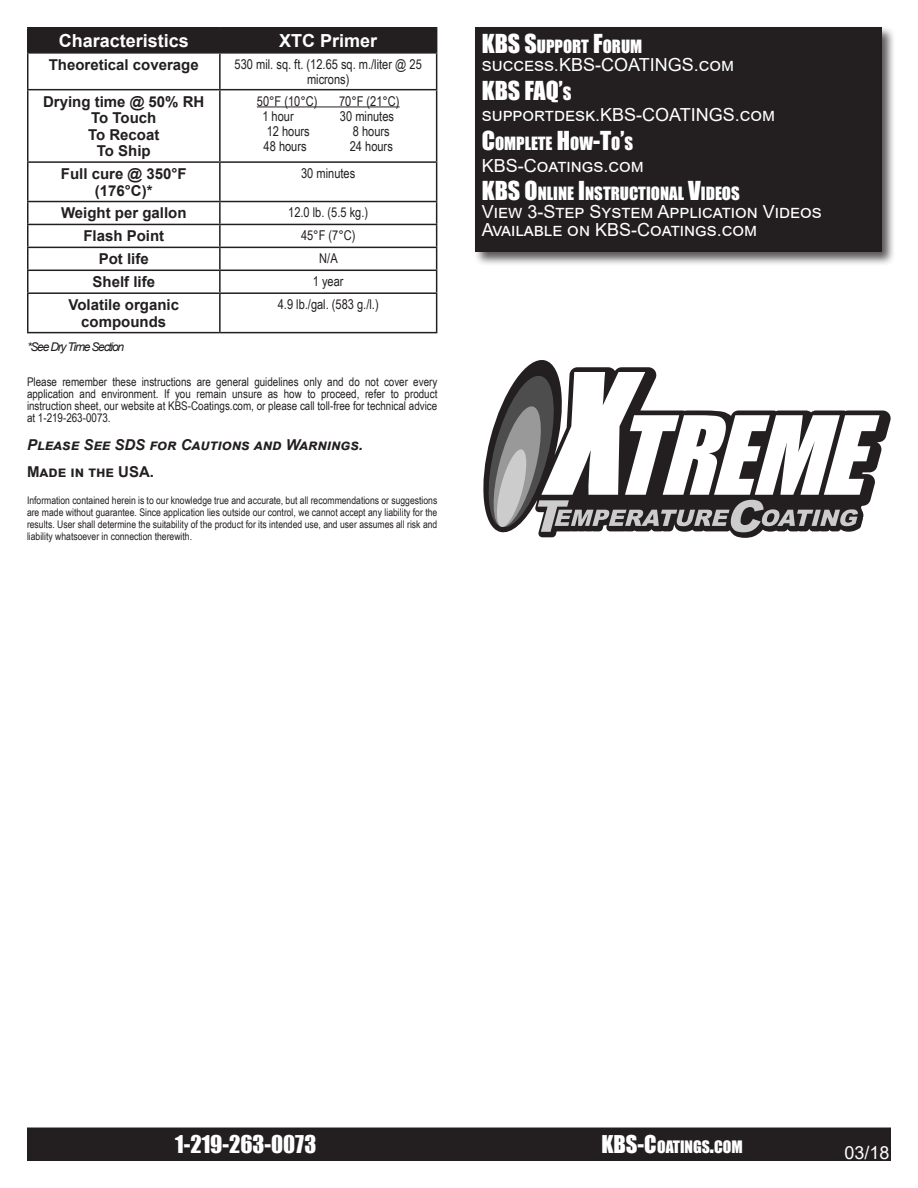
<style>
.page{position:relative;width:918px;height:1188px;background:#fff}
.page>*{position:absolute;margin:0;border:0;box-sizing:border-box;transform-origin:0 0}
.t1{font:24px "Impact";color:#fff}
.t2{font:22.5px "Impact";color:#fff}
.t3{font:18px "Arial";color:#fff}
.t4{font:700 18px "Arial";color:#fff}
.Impact_Header{font:16.8px "Impact";color:#fff}
.t5{font:15.75px "Impact";color:#fff}
.Text{font:700 15px/16.5px "Arial";color:#231f20;text-align:center}
.Text-2{font:italic 700 15px "Arial";color:#231f20}
.Text-3{font:13.5px/15px "Arial Narrow";color:#231f20;text-align:center}
.Text-4{font:12px/12px "Arial Narrow";color:#231f20;text-align:justify}
.t6{font:italic 12px "Arial";letter-spacing:-.1em;color:#231f20}
.Text-5{font:10.5px/12px "Arial Narrow";color:#231f20;text-align:justify}
.s1{font-size:24px}
.s2{font-size:16.8px}
.s3{font-size:22.5px}
</style>
<div class="page">
<hr style="left:27px;top:27px;width:193px;height:1px;background:#231f20">
<hr style="left:220px;top:27px;width:217px;height:1px;background:#231f20">
<div style="left:27px;top:28px;width:410px;height:24px;background:#231f20"></div>
<hr style="left:27px;top:52px;width:193px;height:2px;background:#231f20">
<hr style="left:27px;top:54px;width:1px;height:35px;background:#231f20">
<hr style="left:220px;top:52px;width:217px;height:2px;background:#231f20">
<hr style="left:219px;top:54px;width:2px;height:35px;background:#231f20">
<hr style="left:436px;top:54px;width:1px;height:35px;background:#231f20">
<hr style="left:27px;top:89px;width:193px;height:1px;background:#231f20">
<hr style="left:27px;top:90px;width:1px;height:71px;background:#231f20">
<hr style="left:220px;top:89px;width:217px;height:1px;background:#231f20">
<hr style="left:219px;top:90px;width:2px;height:71px;background:#231f20">
<hr style="left:436px;top:90px;width:1px;height:71px;background:#231f20">
<hr style="left:27px;top:161px;width:193px;height:2px;background:#231f20">
<hr style="left:27px;top:163px;width:1px;height:38px;background:#231f20">
<hr style="left:220px;top:161px;width:217px;height:2px;background:#231f20">
<hr style="left:219px;top:163px;width:2px;height:38px;background:#231f20">
<hr style="left:436px;top:163px;width:1px;height:38px;background:#231f20">
<hr style="left:27px;top:201px;width:193px;height:1px;background:#231f20">
<hr style="left:220px;top:201px;width:217px;height:1px;background:#231f20">
<hr style="left:219px;top:202px;width:2px;height:22px;background:#231f20">
<hr style="left:27px;top:224px;width:193px;height:1px;background:#231f20">
<hr style="left:220px;top:224px;width:217px;height:1px;background:#231f20">
<hr style="left:219px;top:225px;width:2px;height:22px;background:#231f20">
<hr style="left:27px;top:247px;width:193px;height:1px;background:#231f20">
<hr style="left:220px;top:247px;width:217px;height:1px;background:#231f20">
<hr style="left:219px;top:248px;width:2px;height:22px;background:#231f20">
<hr style="left:27px;top:270px;width:193px;height:1px;background:#231f20">
<svg style="left:27px;top:202px;width:1px;height:90px"></svg>
<hr style="left:220px;top:270px;width:217px;height:1px;background:#231f20">
<hr style="left:219px;top:271px;width:2px;height:21px;background:#231f20">
<svg style="left:436px;top:202px;width:1px;height:90px"></svg>
<hr style="left:27px;top:292px;width:193px;height:2px;background:#231f20">
<hr style="left:27px;top:294px;width:1px;height:38px;background:#231f20">
<hr style="left:220px;top:292px;width:217px;height:2px;background:#231f20">
<hr style="left:219px;top:294px;width:2px;height:38px;background:#231f20">
<hr style="left:436px;top:294px;width:1px;height:38px;background:#231f20">
<hr style="left:27px;top:332px;width:193px;height:1px;background:#231f20">
<hr style="left:220px;top:332px;width:217px;height:1px;background:#231f20">
<hr style="left:257px;top:106px;width:143px;height:1px;background:#231f20">
<svg style="left:483px;top:360px;width:408px;height:178px"></svg>
<svg style="left:484px;top:372px;width:396px;height:160px"></svg>
<div style="left:28px;top:1128px;width:862px;height:32px;background:#231f20"></div>
<div style="left:27px;top:1128px;width:864px;height:33px;border:2px solid #231f20"></div>
<div style="left:473px;top:25px;width:423px;height:241px;background:#231f20;opacity:.75"></div>
<div style="left:475px;top:27px;width:406px;height:225px;background:#231f20"></div>
<p class="t4" style="left:59px;top:28px;width:132px">Characteristics</p>
<p class="t4" style="left:279px;top:28px;width:100px">XTC Primer</p>
<p class="Text" style="left:49px;top:56px;width:152px">Theoretical coverage</p>
<p class="Text-3" style="left:235px;top:56px;width:189px">530 mil. sq. ft. (12.65 sq. m./liter @ 25 microns)</p>
<p class="Text" style="left:43px;top:93px;width:163px">Drying time @ 50% RH</p>
<p class="Text" style="left:91px;top:110px;width:67px">To Touch</p>
<p class="Text" style="left:88px;top:126px;width:73px">To Recoat</p>
<p class="Text" style="left:97px;top:143px;width:55px">To Ship</p>
<p class="Text-3" style="left:257px;top:93px;width:62px">50°F (10°C)</p>
<p class="Text-3" style="left:339px;top:93px;width:62px">70°F (21°C)</p>
<p class="Text-3" style="left:262px;top:108px;width:33px">1 hour</p>
<p class="Text-3" style="left:340px;top:108px;width:56px">30 minutes</p>
<p class="Text-3" style="left:267px;top:123px;width:45px">12 hours</p>
<p class="Text-3" style="left:353px;top:123px;width:38px">8 hours</p>
<p class="Text-3" style="left:264px;top:138px;width:45px">48 hours</p>
<p class="Text-3" style="left:350px;top:138px;width:45px">24 hours</p>
<p class="Text" style="left:61px;top:166px;width:127px">Full cure @ 350°F (176°C)*</p>
<p class="Text-3" style="left:301px;top:165px;width:56px">30 minutes</p>
<p class="Text" style="left:61px;top:205px;width:127px">Weight per gallon</p>
<p class="Text-3" style="left:288px;top:205px;width:82px">12.0 lb. (5.5 kg.)</p>
<p class="Text" style="left:83px;top:228px;width:82px">Flash Point</p>
<p class="Text-3" style="left:301px;top:228px;width:56px">45°F (7°C)</p>
<p class="Text" style="left:99px;top:251px;width:52px">Pot life</p>
<p class="Text-3" style="left:319px;top:250px;width:20px">N/A</p>
<p class="Text" style="left:93px;top:274px;width:64px">Shelf life</p>
<p class="Text-3" style="left:313px;top:273px;width:32px">1 year</p>
<p class="Text" style="left:69px;top:297px;width:112px">Volatile organic compounds</p>
<p class="Text-3" style="left:278px;top:296px;width:102px">4.9 lb./gal. (583 g./l.)</p>
<p class="t6" style="left:27px;top:339px;width:99px">*See Dry Time Section</p>
<p class="Text-4" style="left:27px;top:375px;width:412px">Please remember these instructions are general guidelines only and do not cover every application and environment. If you remain unsure as how to proceed, refer to product instruction sheet, our website at KBS-Coatings.com, or please call toll-free for technical advice at 1-219-263-0073.</p>
<p class="Text-2" style="left:27px;top:435px;width:337px">Please See SDS for Cautions and Warnings.</p>
<p class="Text" style="left:27px;top:464px;width:129px">Made in the USA.</p>
<p class="Text-5" style="left:27px;top:494px;width:412px">Information contained herein is to our knowledge true and accurate, but all recommendations or suggestions are made without guarantee. Since application lies outside our control, we cannot accept any liability for the results. User shall determine the suitability of the product for its intended use, and user assumes all risk and liability whatsoever in connection therewith.</p>
<p class="Impact_Header" style="left:482px;top:33px;width:161px"><span class="s1">KBS S</span>UPPORT <span class="s1">F</span>ORUM</p>
<p class="t3" style="left:482px;top:52px;width:254px">success.KBS-COATINGS.com</p>
<p class="t1" style="left:482px;top:71px;width:91px">KBS FAQ’<span class="s2">S</span></p>
<p class="t3" style="left:482px;top:102px;width:295px">supportdesk.KBS-COATINGS.com</p>
<p class="Impact_Header" style="left:482px;top:130px;width:153px"><span class="s1">C</span>OMPLETE <span class="s1">H</span>OW<span class="s1">-T</span>O<span class="s1">’</span>S</p>
<p class="t3" style="left:482px;top:153px;width:164px">KBS-Coatings.com</p>
<p class="Impact_Header" style="left:482px;top:181px;width:260px"><span class="s1">KBS O</span>NLINE <span class="s1">I</span>NSTRUCTIONAL <span class="s1">V</span>IDEOS</p>
<p class="t3" style="left:482px;top:200px;width:342px">View 3-Step System Application Videos</p>
<p class="t3" style="left:482px;top:218px;width:277px">Available on KBS-Coatings.com</p>
<p class="t2" style="left:175px;top:1126px;width:143px">1-219-263-0073</p>
<p class="t5" style="left:601px;top:1134px;width:142px"><span class="s3">KBS-C</span>OATINGS<span class="s3">.</span>COM</p>
<p class="t3" style="left:844px;top:1140px;width:47px">03/18</p>
</div>
